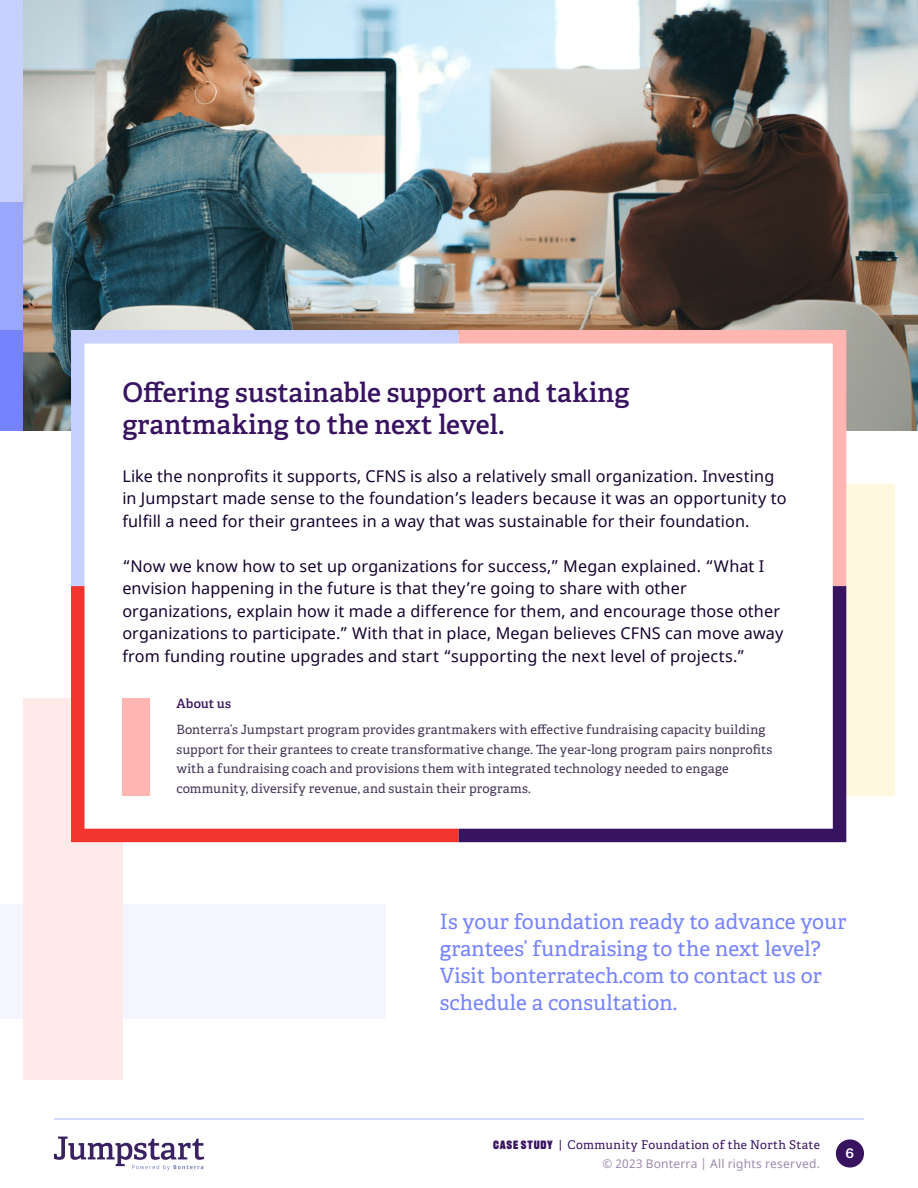
<style>
.page{position:relative;width:918px;height:1188px;background:#fff}
.page>*{position:absolute;margin:0;border:0;box-sizing:border-box;transform-origin:0 0}
.t1{font:600 27px/32.4px "Adelle";color:#381360}
.t2{font:21px/27px "Adelle";letter-spacing:.005em;color:#7583ff}
.t3{font:16.2px/22.5px "Noto Sans";letter-spacing:.01em;color:#14022d}
.t4{font:500 13.5px "Graphik";color:#fefefe}
.t5{font:12.75px/19.5px "Adelle";letter-spacing:.015em;color:#433557}
.t6{font:600 12.75px "Adelle";letter-spacing:.01em;color:#381360}
.t7{font:12px "Adelle";letter-spacing:.025em;color:#381360}
.t8{font:12px "Noto Sans";letter-spacing:.02em;color:#9c89af}
.s1{font-family:"Recent Grotesk";font-weight:900}
</style>
<div class="page">
<div style="left:836px;top:1139px;width:28px;height:29px;background:#381360;border-radius:50%"></div>
<hr style="left:54px;top:1118px;width:810px;height:2px;background:#c7d0ff">
<svg style="left:54px;top:1137px;width:150px;height:33px"></svg>
<div style="left:846px;top:484px;width:49px;height:312px;background:#fff8de"></div>
<img style="left:23px;top:0;width:895px;height:430px">
<div style="left:0;top:0;width:23px;height:202px;background:#c7d0ff"></div>
<div style="left:0;top:202px;width:23px;height:128px;background:#99a7ff"></div>
<div style="left:0;top:330px;width:23px;height:100px;background:#7583ff"></div>
<div style="left:0;top:904px;width:386px;height:114px;background:#f5f5ff"></div>
<div style="left:23px;top:699px;width:99px;height:381px;background:#ffeaea"></div>
<svg style="left:71px;top:330px;width:388px;height:256px"></svg>
<svg style="left:459px;top:330px;width:387px;height:256px"></svg>
<svg style="left:71px;top:586px;width:388px;height:256px"></svg>
<svg style="left:459px;top:586px;width:387px;height:256px"></svg>
<p class="t1" style="left:122px;top:376px;width:509px">Offering sustainable support and taking grantmaking to the next level.</p>
<p class="t3" style="left:122px;top:465px;width:666px">Like the nonprofits it supports, CFNS is also a relatively small organization. Investing in Jumpstart made sense to the foundation’s leaders because it was an opportunity to fulfill a need for their grantees in a way that was sustainable for their foundation.</p>
<p class="t3" style="left:122px;top:555px;width:662px">“Now we know how to set up organizations for success,” Megan explained. “What I envision happening in the future is that they’re going to share with other organizations, explain how it made a difference for them, and encourage those other organizations to participate.” With that in place, Megan believes CFNS can move away from funding routine upgrades and start “supporting the next level of projects.”</p>
<p class="t6" style="left:176px;top:696px;width:56px">About us</p>
<p class="t5" style="left:176px;top:720px;width:598px">Bonterra’s Jumpstart program provides grantmakers with effective fundraising capacity building support for their grantees to create transformative change. The year-long program pairs nonprofits with a fundraising coach and provisions them with integrated technology needed to engage community, diversify revenue, and sustain their programs.</p>
<p class="t2" style="left:440px;top:908px;width:408px">Is your foundation ready to advance your grantees’ fundraising to the next level?</p>
<p class="t2" style="left:440px;top:962px;width:383px">Visit bonterratech.com to contact us or schedule a consultation.</p>
<p class="t7" style="left:493px;top:1138px;width:328px"><span class="s1">CASE STUDY</span> | Community Foundation of the North State</p>
<p class="t8" style="left:602px;top:1155px;width:219px">© 2023 Bonterra | All rights reserved.</p>
<p class="t4" style="left:846px;top:1143px;width:10px">6</p>
</div>
